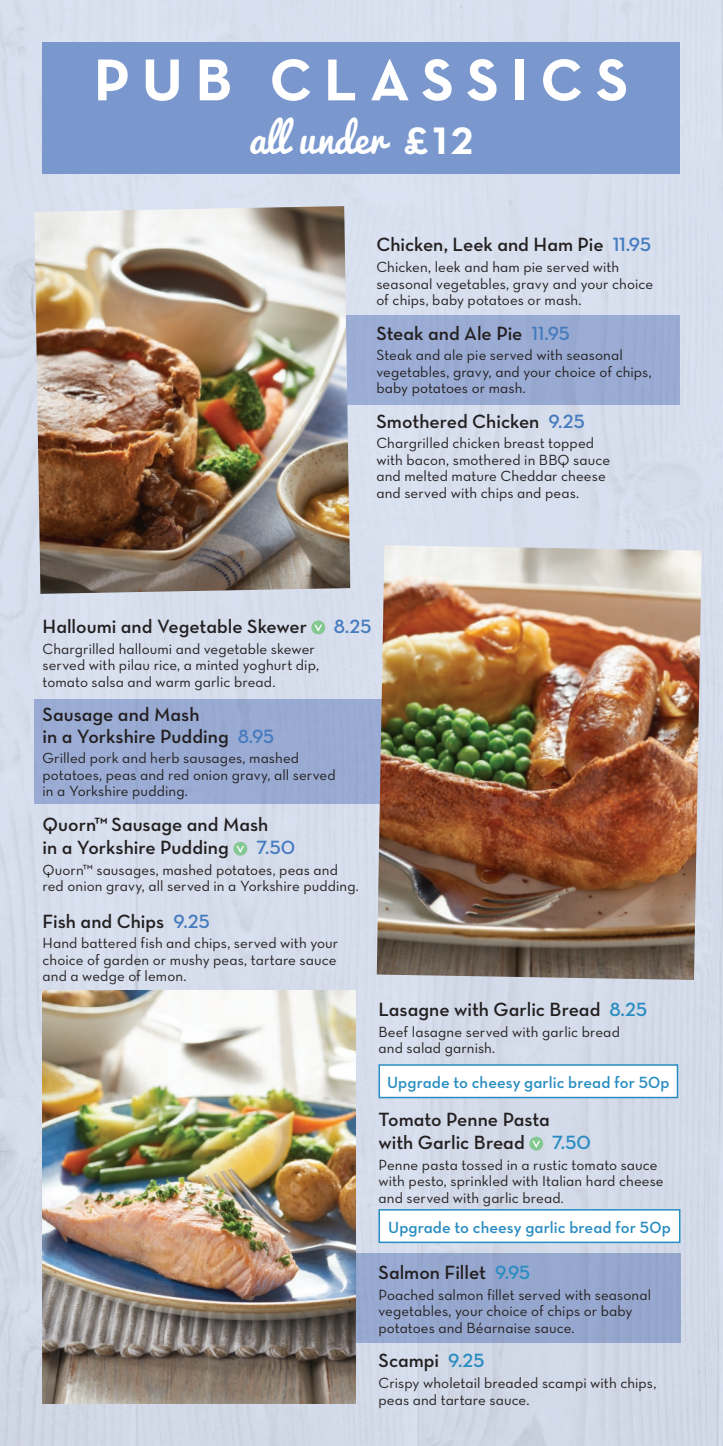
<style>
.page{position:relative;width:723px;height:1446px;background:#d6ddec}
.page>*{position:absolute;margin:0;border:0;box-sizing:border-box;transform-origin:0 0}
.t1{font:700 60px "Neutraface Text";letter-spacing:.2em;color:#fff}
.t2{font:39px "Pacifico";letter-spacing:-.005em;color:#fff}
.t3{font:19.5px/23.4px "Neutraface Text Demi Alt";color:#231f20}
.t4{font:19.5px "Neutraface Text Demi Alt";color:#457bbf}
.t5{font:19.5px "Neutraface Text Demi Alt";color:#298dc1}
.t6{font:16.5px "Neutraface Text Demi Alt";letter-spacing:.005em;color:#298dc1}
.t7{font:15px/16.5px "Neutraface Text Book Alt";letter-spacing:.005em;color:#231f20}
.s1{font-family:"Neutraface Text";font-weight:700}
.s2{color:#457bbf}
.s3{color:#298dc1}
</style>
<div class="page">
<div style="left:331px;top:315px;width:349px;height:90px;background:#9bacd4"></div>
<div style="left:34px;top:699px;width:349px;height:105px;background:#9aabd3"></div>
<div style="left:353px;top:1253px;width:327px;height:89px;background:#96a7cf"></div>
<div style="left:311px;top:620px;width:14px;height:14px;background:#82c890;border-radius:50%"></div>
<svg style="left:314px;top:625px;width:8px;height:6px"></svg>
<div style="left:233px;top:842px;width:14px;height:13px;background:#82c890;border-radius:50%"></div>
<svg style="left:236px;top:846px;width:8px;height:6px"></svg>
<div style="left:529px;top:1136px;width:14px;height:14px;background:#82c890;border-radius:50%"></div>
<svg style="left:532px;top:1141px;width:8px;height:6px"></svg>
<img style="left:34px;top:206px;width:316px;height:388px">
<div style="left:43px;top:43px;width:637px;height:131px;background:#7a98ce"></div>
<img style="left:43px;top:991px;width:312px;height:412px">
<img style="left:377px;top:545px;width:325px;height:435px">
<div style="left:379px;top:1065px;width:298px;height:32px;background:#fff"></div>
<div style="left:378px;top:1064px;width:300px;height:34px;border:2px solid #298dc1"></div>
<div style="left:379px;top:1210px;width:301px;height:32px;background:#fff"></div>
<div style="left:378px;top:1209px;width:302px;height:34px;border:2px solid #298dc1"></div>
<h1 class="t1" style="left:94px;top:41px;width:536px">PUB CLASSICS</h1>
<h2 class="t2" style="left:249px;top:118px;width:225px">all under <span class="s1">£12</span></h2>
<h3 class="t3" style="left:376px;top:233px;width:276px">Chicken, Leek and Ham Pie <span class="s2">11.95</span></h3>
<p class="t7" style="left:376px;top:259px;width:278px">Chicken, leek and ham pie served with seasonal vegetables, gravy and your choice of chips, baby potatoes or mash.</p>
<h3 class="t3" style="left:376px;top:321px;width:195px">Steak and Ale Pie <span class="s2">11.95</span></h3>
<p class="t7" style="left:376px;top:347px;width:277px">Steak and ale pie served with seasonal vegetables, gravy, and your choice of chips, baby potatoes or mash.</p>
<h3 class="t3" style="left:376px;top:409px;width:210px">Smothered Chicken <span class="s2">9.25</span></h3>
<p class="t7" style="left:376px;top:435px;width:235px">Chargrilled chicken breast topped with bacon, smothered in BBQ sauce and melted mature Cheddar cheese and served with chips and peas.</p>
<h3 class="t3" style="left:43px;top:614px;width:266px">Halloumi and Vegetable Skewer</h3>
<h3 class="t4" style="left:334px;top:614px;width:39px">8.25</h3>
<p class="t7" style="left:43px;top:640px;width:278px">Chargrilled halloumi and vegetable skewer served with pilau rice, a minted yoghurt dip, tomato salsa and warm garlic bread.</p>
<h3 class="t3" style="left:43px;top:703px;width:233px;line-height:21.6px">Sausage and Mash<br>in a Yorkshire Pudding <span class="s2">8.95</span></h3>
<p class="t7" style="left:43px;top:750px;width:295px">Grilled pork and herb sausages, mashed potatoes, peas and red onion gravy, all served in a Yorkshire pudding.</p>
<h3 class="t3" style="left:43px;top:812px;width:227px">Quorn™ Sausage and Mash in a Yorkshire Pudding</h3>
<h3 class="t4" style="left:256px;top:835px;width:40px">7.50</h3>
<p class="t7" style="left:43px;top:861px;width:318px">Quorn™ sausages, mashed potatoes, peas and red onion gravy, all served in a Yorkshire pudding.</p>
<h3 class="t3" style="left:43px;top:909px;width:169px">Fish and Chips <span class="s2">9.25</span></h3>
<p class="t7" style="left:43px;top:935px;width:297px">Hand battered fish and chips, served with your choice of garden or mushy peas, tartare sauce and a wedge of lemon.</p>
<h3 class="t3" style="left:378px;top:998px;width:270px">Lasagne with Garlic Bread <span class="s3">8.25</span></h3>
<p class="t7" style="left:378px;top:1023px;width:243px">Beef lasagne served with garlic bread and salad garnish.</p>
<p class="t6" style="left:387px;top:1072px;width:284px">Upgrade to cheesy garlic bread for 50p</p>
<h3 class="t3" style="left:378px;top:1107px;width:173px">Tomato Penne Pasta with Garlic Bread</h3>
<h3 class="t5" style="left:552px;top:1130px;width:40px">7.50</h3>
<p class="t7" style="left:378px;top:1156px;width:287px">Penne pasta tossed in a rustic tomato sauce with pesto, sprinkled with Italian hard cheese and served with garlic bread.</p>
<p class="t6" style="left:388px;top:1216px;width:284px">Upgrade to cheesy garlic bread for 50p</p>
<h3 class="t3" style="left:378px;top:1260px;width:153px">Salmon Fillet <span class="s3">9.95</span></h3>
<p class="t7" style="left:378px;top:1286px;width:274px">Poached salmon fillet served with seasonal vegetables, your choice of chips or baby potatoes and Béarnaise sauce.</p>
<h3 class="t3" style="left:378px;top:1348px;width:107px">Scampi <span class="s3">9.25</span></h3>
<p class="t7" style="left:378px;top:1374px;width:279px">Crispy wholetail breaded scampi with chips, peas and tartare sauce.</p>
</div>
